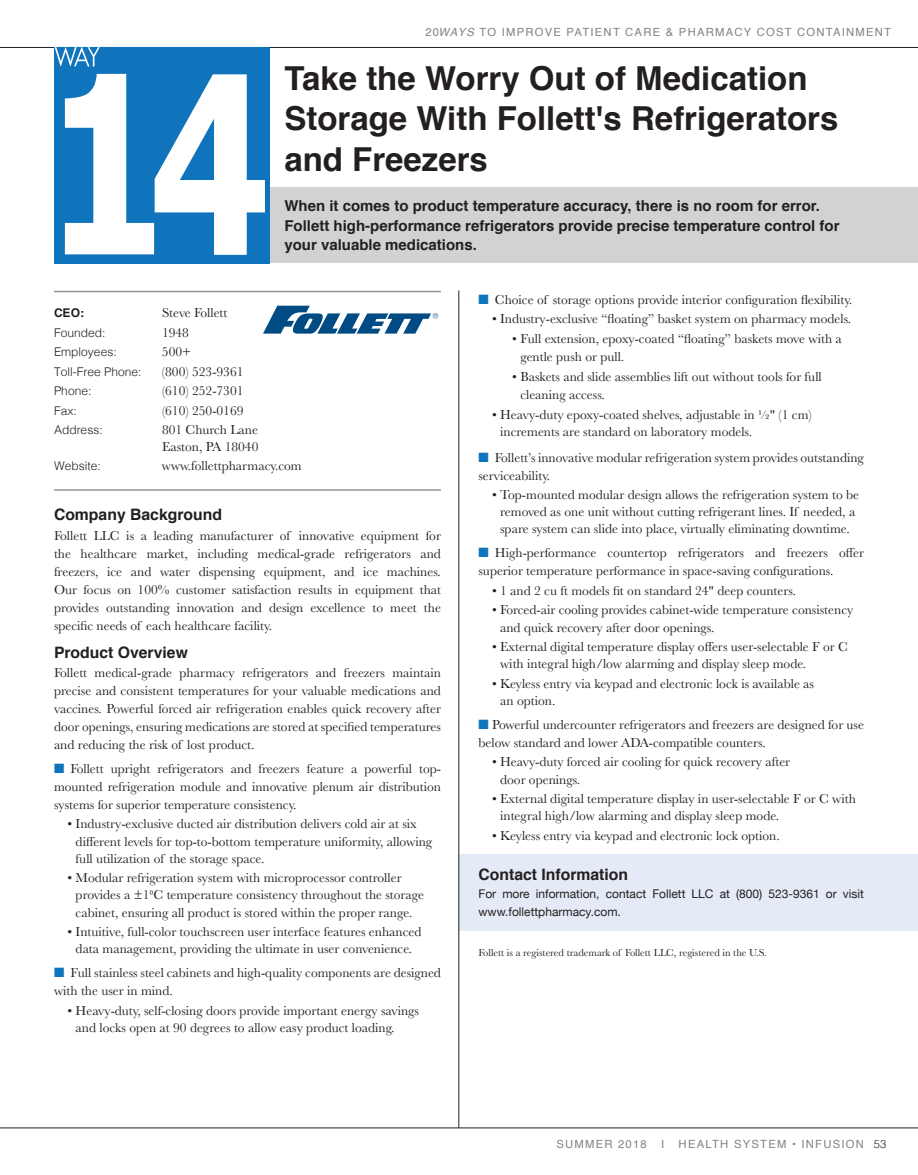
<style>
.page{position:relative;width:918px;height:1175px;background:#fff}
.page>*{position:absolute;margin:0;border:0;box-sizing:border-box;transform-origin:0 0}
.t1{font:700 33px/40.5px "Helvetica";color:#231f20}
.t2{font:700 15.75px "Helvetica";color:#231f20}
.t3{font:700 15px/19.5px "Helvetica";color:#231f20}
.t4{font:13.5px/18px "Baskerville";color:#231f20}
.t5{font:12px/18px "Helvetica Neue";color:#231f20}
.t6{font:300 12px "Helvetica";color:#231f20}
.t7{font:700 12px "Helvetica";color:#231f20}
.t8{font:11.25px "Helvetica";letter-spacing:.11em;color:#808285}
.t9{font:10.5px "Baskerville";color:#231f20}
.s1{font-style:italic}
.s2{color:#1074bc}
.s3{font-weight:300;color:#231f20}
</style>
<div class="page">
<hr style="left:0;top:47px;width:918px;height:1px;background:#231f20">
<div style="left:459px;top:854px;width:459px;height:77px;background:#e5ebf6"></div>
<div style="left:54px;top:188px;width:864px;height:75px;background:#d1d2d4"></div>
<hr style="left:54px;top:489px;width:387px;height:1px;background:#939598">
<svg style="left:263px;top:306px;width:175px;height:28px"></svg>
<hr style="left:459px;top:290px;width:1px;height:837px;background:#231f20">
<hr style="left:0;top:1127px;width:918px;height:1px;background:#231f20">
<hr style="left:54px;top:291px;width:387px;height:1px;background:#939598">
<div style="left:54px;top:47px;width:216px;height:216px;background:#1074bc"></div>
<svg style="left:65px;top:74px;width:200px;height:181px"></svg>
<svg style="left:55px;top:47px;width:45px;height:20px"></svg>
<p class="t8" style="left:425px;top:23px;width:467px">20<span class="s1">WAYS</span> TO IMPROVE PATIENT CARE &amp; PHARMACY COST CONTAINMENT</p>
<h1 class="t1" style="left:284px;top:58px;width:555px">Take the Worry Out of Medication<br>Storage With Follett's Refrigerators and Freezers</h1>
<p class="t3" style="left:284px;top:196px;width:557px">When it comes to product temperature accuracy, there is no room for error.<br>Follett high-performance refrigerators provide precise temperature control for your valuable medications.</p>
<p class="t7" style="left:54px;top:303px;width:31px">CEO:</p>
<p class="t4" style="left:162px;top:304px;width:67px">Steve Follett</p>
<p class="t6" style="left:54px;top:322px;width:53px">Founded:</p>
<p class="t4" style="left:162px;top:323px;width:28px">1948</p>
<p class="t6" style="left:54px;top:342px;width:64px">Employees:</p>
<p class="t4" style="left:162px;top:343px;width:31px">500+</p>
<p class="t6" style="left:54px;top:361px;width:89px">Toll-Free Phone:</p>
<p class="t4" style="left:162px;top:362px;width:83px">(800) 523-9361</p>
<p class="t6" style="left:54px;top:381px;width:39px">Phone:</p>
<p class="t4" style="left:162px;top:382px;width:83px">(610) 252-7301</p>
<p class="t6" style="left:54px;top:400px;width:24px">Fax:</p>
<p class="t4" style="left:162px;top:401px;width:83px">(610) 250-0169</p>
<p class="t6" style="left:54px;top:420px;width:50px">Address:</p>
<p class="t4" style="left:162px;top:422px;width:98px;line-height:16.5px">801 Church Lane<br>Easton, PA 18040</p>
<p class="t6" style="left:54px;top:456px;width:48px">Website:</p>
<p class="t4" style="left:162px;top:457px;width:141px">www.follettpharmacy.com</p>
<p class="t2" style="left:54px;top:502px;width:170px">Company Background</p>
<p class="t4" style="left:54px;top:527px;width:389px;text-align:justify">Follett LLC is a leading manufacturer of innovative equipment for the healthcare market, including medical-grade refrigerators and freezers, ice and water dispensing equipment, and ice machines.<br>Our focus on 100% customer satisfaction results in equipment that provides outstanding innovation and design excellence to meet the specific needs of each healthcare facility.</p>
<p class="t2" style="left:54px;top:639px;width:135px">Product Overview</p>
<p class="t4" style="left:54px;top:664px;width:389px;text-align:justify">Follett medical-grade pharmacy refrigerators and freezers maintain precise and consistent temperatures for your valuable medications and vaccines. Powerful forced air refrigeration enables quick recovery after door openings, ensuring medications are stored at specified temperatures and reducing the risk of lost product.</p>
<p class="t4" style="left:54px;top:759px;width:389px;text-align:justify"><span class="s2">■</span> Follett upright refrigerators and freezers feature a powerful top&shy;mounted refrigeration module and innovative plenum air distribution systems for superior temperature consistency.</p>
<p class="t4" style="left:76px;top:815px;width:358px;line-height:17.2px;text-indent:-8px">• Industry-exclusive ducted air distribution delivers cold air at six different levels for top-to-bottom temperature uniformity, allowing full utilization of the storage space.</p>
<p class="t4" style="left:76px;top:869px;width:350px;line-height:17.2px;text-indent:-8px">• Modular refrigeration system with microprocessor controller provides a ±1⁰C temperature consistency throughout the storage cabinet, ensuring all product is stored within the proper range.</p>
<p class="t4" style="left:68px;top:923px;width:355px;line-height:17.2px;text-align:center">• Intuitive, full-color touchscreen user interface features enhanced data management, providing the ultimate in user convenience.</p>
<p class="t4" style="left:54px;top:964px;width:389px"><span class="s2">■</span> Full stainless steel cabinets and high-quality components are designed with the user in mind.</p>
<p class="t4" style="left:76px;top:1002px;width:345px;line-height:17.2px;text-indent:-8px">• Heavy-duty, self-closing doors provide important energy savings and locks open at 90 degrees to allow easy product loading.</p>
<p class="t4" style="left:478px;top:290px;width:375px"><span class="s2">■</span> Choice of storage options provide interior configuration flexibility.</p>
<p class="t4" style="left:492px;top:310px;width:361px">• Industry-exclusive “floating” basket system on pharmacy models.</p>
<p class="t4" style="left:520px;top:330px;width:323px;text-indent:-8px">• Full extension, epoxy-coated “floating” baskets move with a gentle push or pull.</p>
<p class="t4" style="left:520px;top:368px;width:303px;text-indent:-8px">• Baskets and slide assemblies lift out without tools for full cleaning access.</p>
<p class="t4" style="left:500px;top:406px;width:313px;line-height:17.2px;text-indent:-8px">• Heavy-duty epoxy-coated shelves, adjustable in ½" (1 cm) increments are standard on laboratory models.</p>
<p class="t4" style="left:478px;top:448px;width:387px"><span class="s2">■</span> Follett’s innovative modular refrigeration system provides outstanding serviceability.</p>
<p class="t4" style="left:492px;top:486px;width:369px;line-height:17.2px;text-align:center">• Top-mounted modular design allows the refrigeration system to be removed as one unit without cutting refrigerant lines. If needed, a spare system can slide into place, virtually eliminating downtime.</p>
<p class="t4" style="left:478px;top:544px;width:387px"><span class="s2">■</span> High-performance countertop refrigerators and freezers offer superior temperature performance in space-saving configurations.</p>
<p class="t4" style="left:492px;top:581px;width:306px">• 1 and 2 cu ft models fit on standard 24" deep counters.</p>
<p class="t4" style="left:500px;top:601px;width:355px;line-height:17.2px;text-indent:-8px">• Forced-air cooling provides cabinet-wide temperature consistency and quick recovery after door openings.</p>
<p class="t4" style="left:500px;top:638px;width:349px;line-height:17.2px;text-indent:-8px">• External digital temperature display offers user-selectable F or C with integral high/low alarming and display sleep mode.</p>
<p class="t4" style="left:500px;top:675px;width:315px;line-height:17.2px;text-indent:-8px">• Keyless entry via keypad and electronic lock is available as an option.</p>
<p class="t4" style="left:478px;top:715px;width:387px"><span class="s2">■</span> Powerful undercounter refrigerators and freezers are designed for use below standard and lower ADA-compatible counters.</p>
<p class="t4" style="left:500px;top:753px;width:292px;line-height:17.2px;text-indent:-8px">• Heavy-duty forced air cooling for quick recovery after door openings.</p>
<p class="t4" style="left:500px;top:790px;width:357px;line-height:17.2px;text-indent:-8px">• External digital temperature display in user-selectable F or C with integral high/low alarming and display sleep mode.</p>
<p class="t4" style="left:492px;top:826px;width:289px">• Keyless entry via keypad and electronic lock option.</p>
<p class="t2" style="left:478px;top:862px;width:151px">Contact Information</p>
<p class="t5" style="left:478px;top:885px;width:387px">For more information, contact Follett LLC at (800) 523-9361 or visit www.follettpharmacy.com.</p>
<p class="t9" style="left:478px;top:946px;width:290px">Follett is a registered trademark of Follett LLC, registered in the U.S.</p>
<p class="t8" style="left:556px;top:1135px;width:92px">SUMMER 2018</p>
<p class="t8" style="left:661px;top:1135px;width:5px">I</p>
<p class="t8" style="left:679px;top:1135px;width:209px">HEALTH SYSTEM • INFUSION <span class="s3">53</span></p>
</div>
